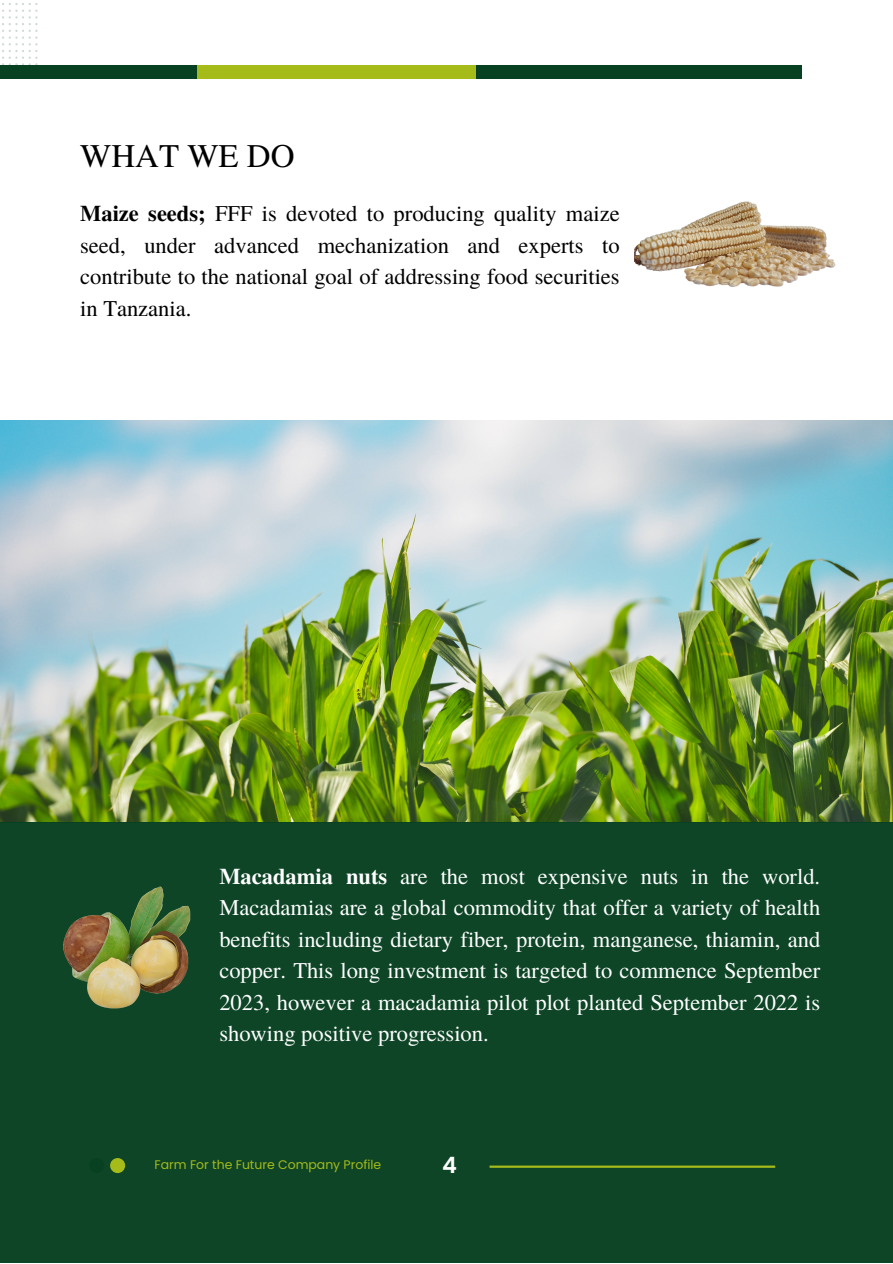
<style>
.page{position:relative;width:893px;height:1264px;background:#fff}
.page>*{position:absolute;margin:0;border:0;box-sizing:border-box;transform-origin:0 0}
.t1{font:33px "Te X Gyre Termes";color:#000}
.t2{font:22.5px/31.5px "Te X Gyre Termes";color:#fff;text-align:justify}
.t3{font:22.5px/31.5px "Te X Gyre Termes";color:#000;text-align:justify}
.t4{font:600 22.5px "Poppins";color:#fff}
.t5{font:12.45px "Poppins";color:#a4bb1a}
.s1{font-weight:700}
</style>
<div class="page">
<img style="left:0;top:421px;width:892px;height:401px">
<div style="left:0;top:822px;width:892px;height:440px;background:#084121"></div>
<div style="left:0;top:66px;width:199px;height:13px;background:#084121"></div>
<div style="left:197px;top:66px;width:280px;height:13px;background:#a4bb1a"></div>
<div style="left:476px;top:66px;width:325px;height:13px;background:#084121"></div>
<img style="left:634px;top:201px;width:202px;height:86px">
<img style="left:63px;top:886px;width:128px;height:123px">
<svg style="left:2px;top:3px;width:35px;height:62px"></svg>
<div style="left:110px;top:1157px;width:15px;height:16px;background:#a4bb1a;border-radius:50%"></div>
<hr style="left:489px;top:1165px;width:286px;height:2px;background:#a4bb1a">
<p class="t1" style="left:80px;top:132px;width:216px">WHAT WE DO</p>
<p class="t3" style="left:80px;top:197px;width:541px"><span class="s1">Maize seeds;</span> FFF is devoted to producing quality maize seed, under advanced mechanization and experts to contribute to the national goal of addressing food securities in Tanzania.</p>
<p class="t2" style="left:219px;top:859px;width:602px"><span class="s1">Macadamia nuts</span> are the most expensive nuts in the world.<br>Macadamias are a global commodity that offer a variety of health benefits including dietary fiber, protein, manganese, thiamin, and copper. This long investment is targeted to commence September 2023, however a macadamia pilot plot planted September 2022 is showing positive progression.</p>
<p class="t5" style="left:154px;top:1155px;width:228px">Farm For the Future Company Profile</p>
<p class="t4" style="left:442px;top:1149px;width:16px">4</p>
</div>
